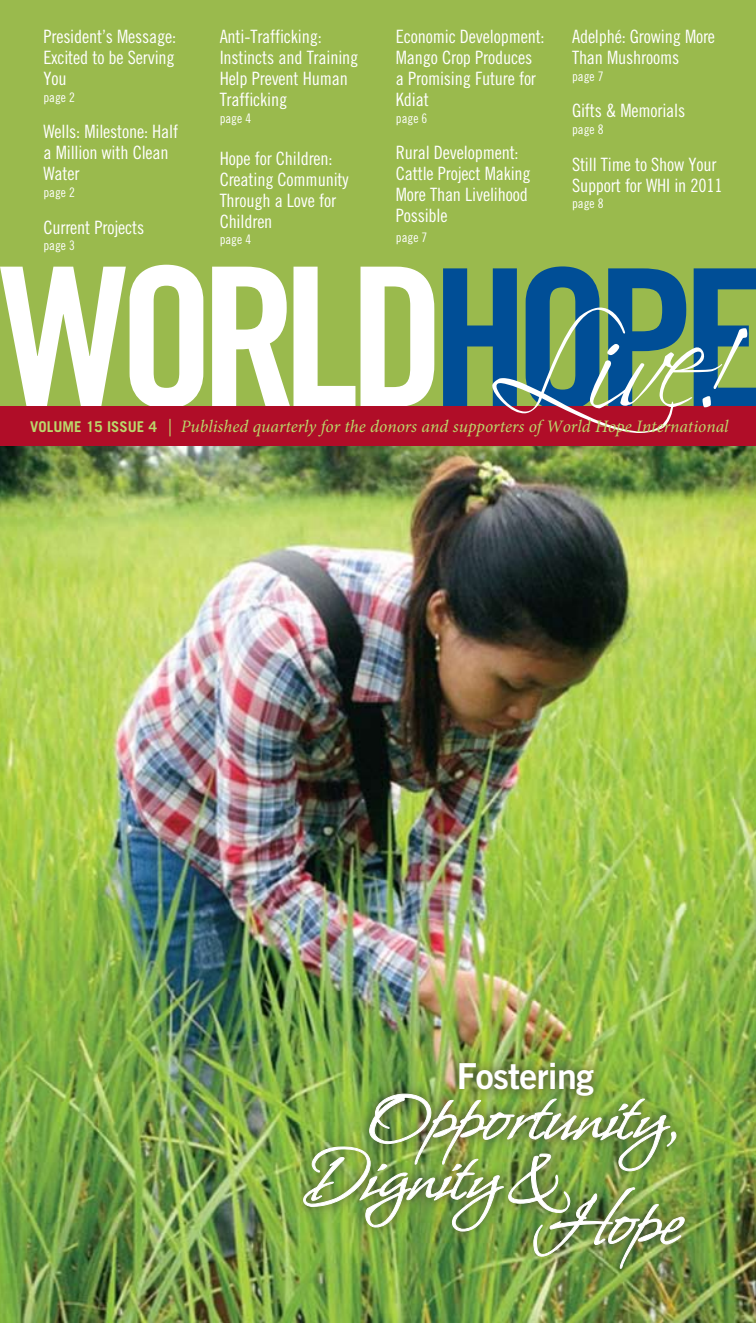
<style>
.page{position:relative;width:756px;height:1323px;background:#fff}
.page>*{position:absolute;margin:0;border:0;box-sizing:border-box;transform-origin:0 0}
.t1{font:87.85px "Whisper ROB";letter-spacing:-.01em;color:#fff;scale:.9 1}
.t2{font:35.88px "Trade Gothic Bold Two";letter-spacing:-.02em;color:#fff}
.t3{font:18.38px/21px "Trade Gothic Cond Eighteen";letter-spacing:-.01em;color:#fff}
.t4{font:italic 17.5px "Minion Pro";color:#bbd86b}
.t5{font:13.12px "Trade Gothic Cond Eighteen";color:#fff}
.s1{font-family:"Trade Gothic";font-weight:700;font-style:normal;font-size:14.88px}
</style>
<div class="page">
<img style="left:0;top:445px;width:756px;height:878px">
<div style="left:0;top:0;width:756px;height:435px;background:#9aba4d"></div>
<svg style="left:443px;top:266px;width:313px;height:140px;fill:#004e96"></svg>
<svg style="left:0;top:265px;width:434px;height:141px;fill:#fff"></svg>
<div style="left:0;top:406px;width:756px;height:39px;background:#b00d28"></div>
<svg style="left:492px;top:307px;width:255px;height:126px"></svg>
<img style="left:290px;top:1049px;width:406px;height:230px">
<img style="left:303px;top:1093px;width:382px;height:176px">
<p class="t3" style="left:43px;top:26px;width:134px;text-align:justify">President’s Message:<br>Excited to be Serving You</p>
<p class="t5" style="left:43px;top:89px;width:33px">page 2</p>
<p class="t3" style="left:43px;top:121px;width:136px">Wells: Milestone: Half a Million with Clean<br>Water</p>
<p class="t5" style="left:43px;top:185px;width:33px">page 2</p>
<p class="t3" style="left:43px;top:217px;width:102px">Current Projects</p>
<p class="t5" style="left:43px;top:238px;width:33px">page 3</p>
<p class="t3" style="left:220px;top:26px;width:140px">Anti-Trafficking:<br>Instincts and Training<br>Help Prevent Human<br>Trafficking</p>
<p class="t5" style="left:220px;top:110px;width:33px">page 4</p>
<p class="t3" style="left:220px;top:147px;width:130px">Hope for Children:<br>Creating Community<br>Through a Love for<br>Children</p>
<p class="t5" style="left:220px;top:232px;width:33px">page 4</p>
<p class="t3" style="left:396px;top:26px;width:150px">Economic Development:<br>Mango Crop Produces a Promising Future for<br>Kdiat</p>
<p class="t5" style="left:396px;top:110px;width:33px">page 6</p>
<p class="t3" style="left:396px;top:142px;width:136px">Rural Development:<br>Cattle Project Making<br>More Than Livelihood<br>Possible</p>
<p class="t5" style="left:396px;top:230px;width:33px">page 7</p>
<p class="t3" style="left:572px;top:26px;width:145px">Adelphé: Growing More<br>Than Mushrooms</p>
<p class="t5" style="left:572px;top:68px;width:33px">page 7</p>
<p class="t3" style="left:572px;top:100px;width:115px">Gifts &amp; Memorials</p>
<p class="t5" style="left:572px;top:122px;width:33px">page 8</p>
<p class="t3" style="left:572px;top:154px;width:152px">Still Time to Show Your<br>Support for WHI in 2011</p>
<p class="t5" style="left:572px;top:196px;width:33px">page 8</p>
<p class="t4" style="left:30px;top:414px;width:700px"><span class="s1">VOLUME 15 ISSUE 4</span> | Published quarterly for the donors and supporters of World Hope International</p>
<h2 class="t2" style="left:457px;top:1054px;width:139px">Fostering</h2>
<h1 class="t1" style="left:367px;top:1072px;width:348px">Opportunity,</h1>
<h1 class="t1" style="left:304px;top:1133px;width:291px">Dignity &amp;</h1>
<h1 class="t1" style="left:533px;top:1177px;width:166px">Hope</h1>
</div>
